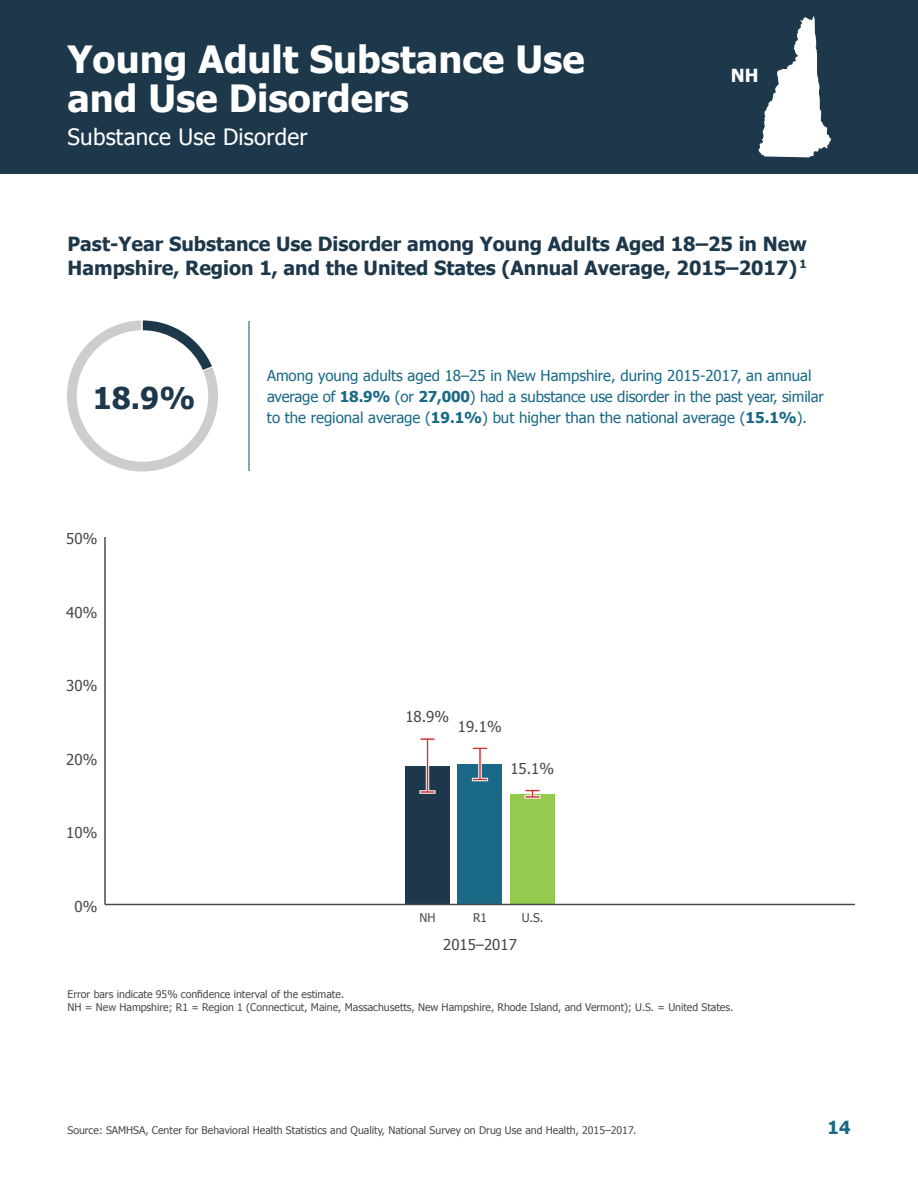
<style>
.page{position:relative;width:918px;height:1188px;background:#fff}
.page>*{position:absolute;margin:0;border:0;box-sizing:border-box;transform-origin:0 0}
.t1{font:700 37.5px "Tahoma";color:#fff}
.t2{font:700 30px "Tahoma";color:#1e384b}
.t3{font:22.5px "Tahoma";letter-spacing:.01em;color:#fff}
.t4{font:700 19.5px/23.4px "Tahoma";color:#1e384b}
.t5{font:700 18px "Tahoma";color:#1a6986}
.t6{font:700 18px "Tahoma";color:#fff}
.t7{font:15px/21px "Tahoma";color:#1a6986}
.t8{font:15px "Tahoma";color:#4a4a4a}
.t9{font:12px "Tahoma";color:#4a4a4a}
.t10{font:10.5px/12.6px "Tahoma";color:#4a4a4a}
.s1{font-weight:700}
</style>
<div class="page">
<div style="left:0;top:0;width:918px;height:174px;background:#1e384b"></div>
<svg style="left:759px;top:16px;width:72px;height:141px"></svg>
<svg style="left:67px;top:320px;width:151px;height:152px"></svg>
<hr style="left:141px;top:309px;width:2px;height:87px;background:#fff">
<hr style="left:248px;top:321px;width:2px;height:150px;background:#1a6986">
<div style="left:405px;top:766px;width:45px;height:138px;background:#1e384b"></div>
<svg style="left:420px;top:738px;width:15px;height:55px"></svg>
<div style="left:458px;top:764px;width:44px;height:140px;background:#1a6986"></div>
<svg style="left:472px;top:747px;width:16px;height:34px"></svg>
<div style="left:510px;top:794px;width:45px;height:110px;background:#96ca4f"></div>
<svg style="left:525px;top:789px;width:15px;height:9px"></svg>
<hr style="left:104px;top:537px;width:2px;height:367px;background:#4a4a4a">
<hr style="left:105px;top:904px;width:750px;height:1px;background:#4a4a4a">
<h1 class="t1" style="left:68px;top:33px;width:519px">Young Adult Substance Use</h1>
<h1 class="t1" style="left:68px;top:72px;width:343px">and Use Disorders</h1>
<h3 class="t3" style="left:68px;top:122px;width:242px">Substance Use Disorder</h3>
<h3 class="t6" style="left:731px;top:63px;width:29px">NH</h3>
<h4 class="t4" style="left:68px;top:231px;width:741px">Past-Year Substance Use Disorder among Young Adults Aged 18–25 in New<br>Hampshire, Region 1, and the United States (Annual Average, 2015–2017) <sup>1</sup></h4>
<h2 class="t2" style="left:93px;top:377px;width:104px">18.9%</h2>
<h3 class="t8" style="left:66px;top:529px;width:33px">50%</h3>
<h3 class="t8" style="left:66px;top:602px;width:33px">40%</h3>
<h3 class="t8" style="left:66px;top:676px;width:33px">30%</h3>
<h3 class="t8" style="left:66px;top:749px;width:33px">20%</h3>
<h3 class="t8" style="left:66px;top:823px;width:33px">10%</h3>
<h3 class="t8" style="left:74px;top:896px;width:24px">0%</h3>
<p class="t7" style="left:267px;top:364px;width:559px">Among young adults aged 18–25 in New Hampshire, during 2015-2017, an annual average of <span class="s1">18.9%</span> (or <span class="s1">27,000</span>) had a substance use disorder in the past year, similar to the regional average (<span class="s1">19.1%</span>) but higher than the national average (<span class="s1">15.1%</span>).</p>
<p class="t8" style="left:405px;top:707px;width:45px">18.9%</p>
<p class="t8" style="left:458px;top:716px;width:45px">19.1%</p>
<p class="t8" style="left:510px;top:758px;width:45px">15.1%</p>
<p class="t9" style="left:419px;top:909px;width:18px">NH</p>
<p class="t9" style="left:473px;top:909px;width:16px">R1</p>
<p class="t9" style="left:522px;top:909px;width:23px">U.S.</p>
<h3 class="t8" style="left:443px;top:934px;width:75px">2015–2017</h3>
<p class="t10" style="left:68px;top:988px;width:667px">Error bars indicate 95% confidence interval of the estimate.<br>NH = New Hampshire; R1 = Region 1 (Connecticut, Maine, Massachusetts, New Hampshire, Rhode Island, and Vermont); U.S. = United States.</p>
<p class="t10" style="left:68px;top:1123px;width:570px">Source: SAMHSA, Center for Behavioral Health Statistics and Quality, National Survey on Drug Use and Health, 2015–2017.</p>
<h3 class="t5" style="left:828px;top:1115px;width:24px">14</h3>
</div>
